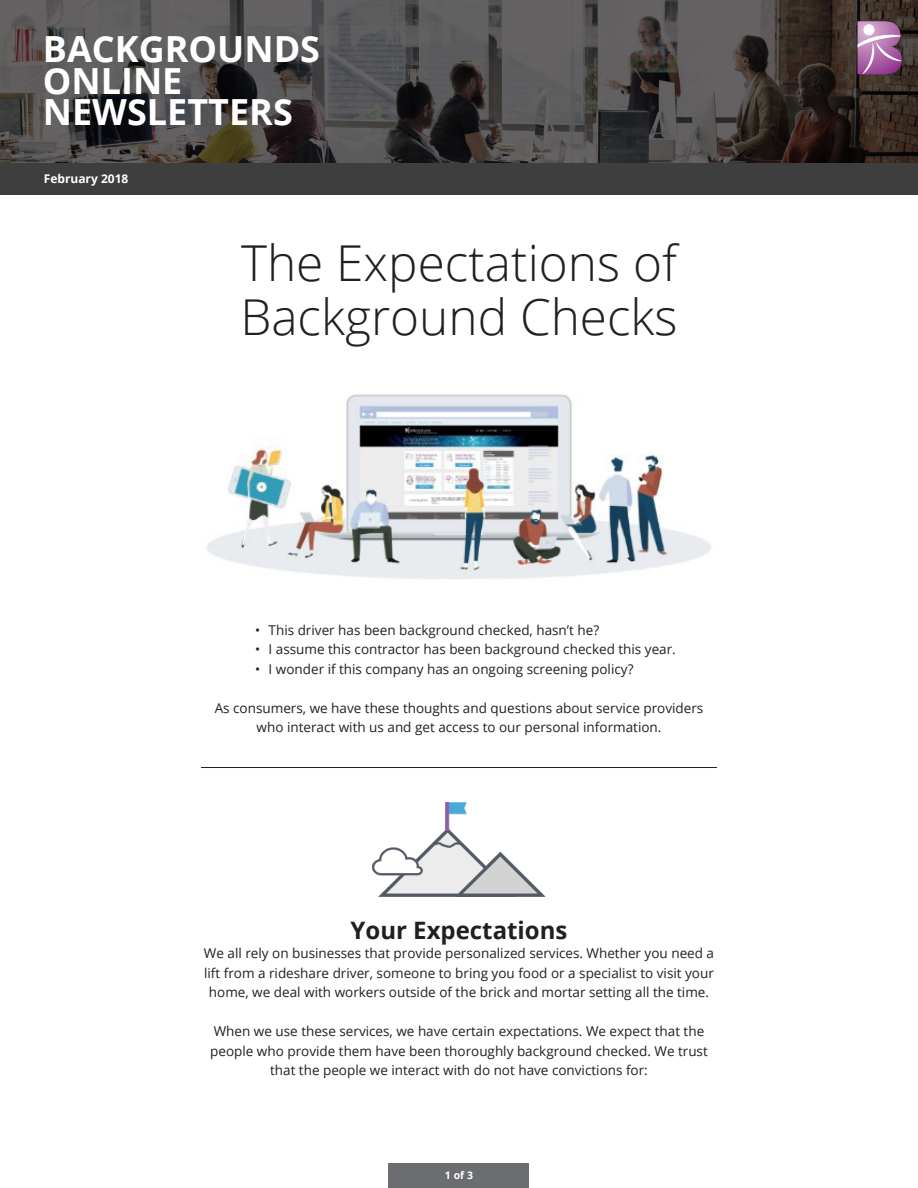
<style>
.page{position:relative;width:918px;height:1188px;background:#fff}
.page>*{position:absolute;margin:0;border:0;box-sizing:border-box;transform-origin:0 0}
.t1{font:300 49.5px/54px "Open Sans";color:#231f20}
.t2{font:700 36px/31.5px "Open Sans";color:#fff}
.t3{font:700 24px "Open Sans";color:#231f20}
.t4{font:13.5px/19.5px "Open Sans";color:#231f20;text-align:center}
.t5{font:700 12px "Open Sans";color:#fff}
.t6{font:700 10.5px "Open Sans";color:#fff}
</style>
<div class="page">
<div style="left:389px;top:1163px;width:140px;height:25px;background:#6c6d70"></div>
<svg style="left:0;top:0;width:918px;height:163px;background:#494544"></svg>
<svg style="left:858px;top:21px;width:44px;height:53px;background:#b079ab"></svg>
<div style="left:863px;top:24px;width:12px;height:11px;background:#fff;border-radius:50%"></div>
<div style="left:0;top:163px;width:918px;height:32px;background:#3e3e3f"></div>
<hr style="left:201px;top:767px;width:516px;height:1px;background:#231f20">
<img style="left:206px;top:394px;width:505px;height:185px">
<img style="left:373px;top:802px;width:172px;height:95px">
<h2 class="t2" style="left:43px;top:33px;width:279px">BACKGROUNDS<br>ONLINE<br>NEWSLETTERS</h2>
<p class="t5" style="left:44px;top:171px;width:86px">February 2018</p>
<p class="t1" style="left:240px;top:235px;width:439px">The Expectations of<br>Background Checks</p>
<p class="t4" style="left:255px;top:620px;width:346px">• This driver has been background checked, hasn’t he?</p>
<p class="t4" style="left:255px;top:639px;width:422px">• I assume this contractor has been background checked this year.</p>
<p class="t4" style="left:255px;top:659px;width:380px">• I wonder if this company has an ongoing screening policy?</p>
<p class="t4" style="left:215px;top:698px;width:490px">As consumers, we have these thoughts and questions about service providers who interact with us and get access to our personal information.</p>
<p class="t3" style="left:351px;top:913px;width:218px">Your Expectations</p>
<p class="t4" style="left:204px;top:943px;width:512px">We all rely on businesses that provide personalized services. Whether you need a lift from a rideshare driver, someone to bring you food or a specialist to visit your home, we deal with workers outside of the brick and mortar setting all the time.</p>
<p class="t4" style="left:210px;top:1021px;width:499px">When we use these services, we have certain expectations. We expect that the people who provide them have been thoroughly background checked. We trust that the people we interact with do not have convictions for:</p>
<p class="t6" style="left:445px;top:1168px;width:30px">1 of 3</p>
</div>
